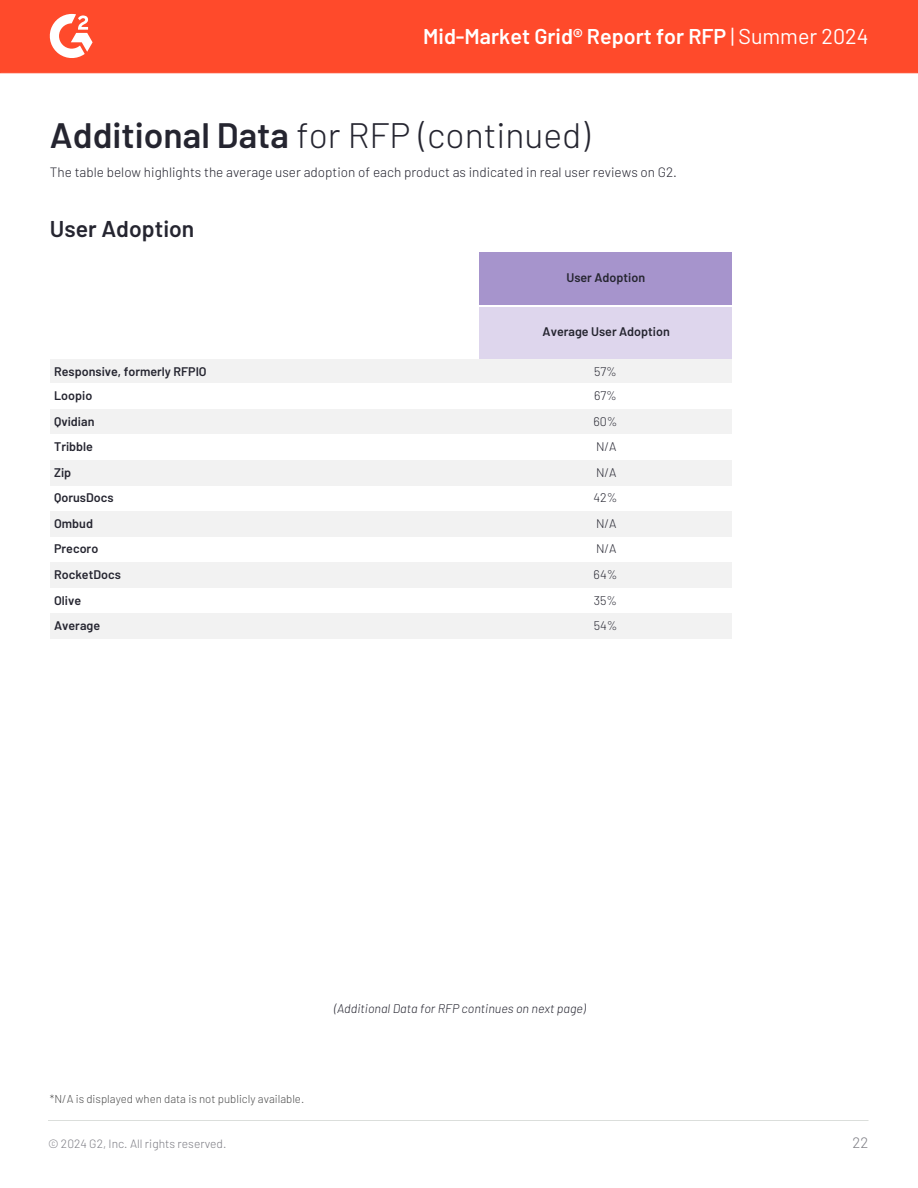
<style>
.page{position:relative;width:918px;height:1188px;background:#fff}
.page>*{position:absolute;margin:0;border:0;box-sizing:border-box;transform-origin:0 0}
.t1{font:300 35.4px "Barlow";color:#252530}
.t2{font:600 22.95px "Barlow";color:#252530}
.t3{font:600 21.45px "Barlow";color:#fff}
.t4{font:300 15px "Barlow";color:#7c7c83}
.t5{font:300 13.5px "Barlow";color:#252530}
.t6{font:600 12.45px "Barlow";color:#252530}
.t7{font:italic 300 12.45px "Barlow";color:#252530}
.t8{font:300 12.45px "Barlow";color:#252530}
.t9{font:300 12px "Barlow";color:#7c7c83}
.t10{font:300 11.4px "Barlow";color:#4d4d4d}
.s1{font-weight:400}
.s2{font-weight:600}
</style>
<div class="page">
<div style="left:0;top:0;width:918px;height:73px;background:#ff4a2b"></div>
<svg style="left:49px;top:14px;width:44px;height:44px"></svg>
<div style="left:479px;top:253px;width:253px;height:52px;background:#a694cc"></div>
<div style="left:479px;top:307px;width:253px;height:52px;background:#ded6ed"></div>
<div style="left:50px;top:359px;width:682px;height:26px;background:#f2f2f2"></div>
<div style="left:50px;top:384px;width:682px;height:25px;background:#fff"></div>
<div style="left:50px;top:409px;width:682px;height:26px;background:#f2f2f2"></div>
<div style="left:50px;top:460px;width:682px;height:26px;background:#f2f2f2"></div>
<div style="left:50px;top:511px;width:682px;height:26px;background:#f2f2f2"></div>
<div style="left:50px;top:562px;width:682px;height:26px;background:#f2f2f2"></div>
<div style="left:50px;top:613px;width:682px;height:26px;background:#f2f2f2"></div>
<hr style="left:48px;top:1120px;width:820px;height:1px;background:#dbdedb">
<h3 class="t3" style="left:423px;top:22px;width:447px">Mid-Market Grid® Report for RFP <span class="s1">| Summer 2024</span></h3>
<h1 class="t1" style="left:50px;top:113px;width:541px"><span class="s2">Additional Data</span> for RFP (continued)</h1>
<p class="t5" style="left:50px;top:163px;width:629px">The table below highlights the average user adoption of each product as indicated in real user reviews on G2.</p>
<h2 class="t2" style="left:50px;top:214px;width:146px">User Adoption</h2>
<p class="t6" style="left:566px;top:270px;width:80px">User Adoption</p>
<p class="t6" style="left:543px;top:323px;width:129px">Average User Adoption</p>
<p class="t6" style="left:54px;top:363px;width:154px">Responsive, formerly RFPIO</p>
<p class="t8" style="left:594px;top:363px;width:24px">57%</p>
<p class="t6" style="left:54px;top:388px;width:40px">Loopio</p>
<p class="t8" style="left:594px;top:388px;width:24px">67%</p>
<p class="t6" style="left:54px;top:413px;width:42px">Qvidian</p>
<p class="t8" style="left:594px;top:413px;width:26px">60%</p>
<p class="t6" style="left:54px;top:439px;width:40px">Tribble</p>
<p class="t8" style="left:596px;top:439px;width:22px">N/A</p>
<p class="t6" style="left:54px;top:464px;width:19px">Zip</p>
<p class="t8" style="left:596px;top:464px;width:22px">N/A</p>
<p class="t6" style="left:54px;top:490px;width:61px">QorusDocs</p>
<p class="t8" style="left:594px;top:490px;width:26px">42%</p>
<p class="t6" style="left:54px;top:516px;width:40px">Ombud</p>
<p class="t8" style="left:596px;top:516px;width:22px">N/A</p>
<p class="t6" style="left:54px;top:541px;width:46px">Precoro</p>
<p class="t8" style="left:596px;top:541px;width:22px">N/A</p>
<p class="t6" style="left:54px;top:567px;width:68px">RocketDocs</p>
<p class="t8" style="left:594px;top:567px;width:25px">64%</p>
<p class="t6" style="left:54px;top:592px;width:29px">Olive</p>
<p class="t8" style="left:594px;top:592px;width:25px">35%</p>
<p class="t6" style="left:54px;top:618px;width:48px">Average</p>
<p class="t8" style="left:594px;top:618px;width:25px">54%</p>
<p class="t7" style="left:334px;top:1000px;width:253px">(Additional Data for RFP continues on next page)</p>
<p class="t10" style="left:50px;top:1091px;width:256px">*N/A is displayed when data is not publicly available.</p>
<p class="t9" style="left:48px;top:1136px;width:180px">© 2024 G2, Inc. All rights reserved.</p>
<p class="t4" style="left:853px;top:1132px;width:17px">22</p>
</div>
